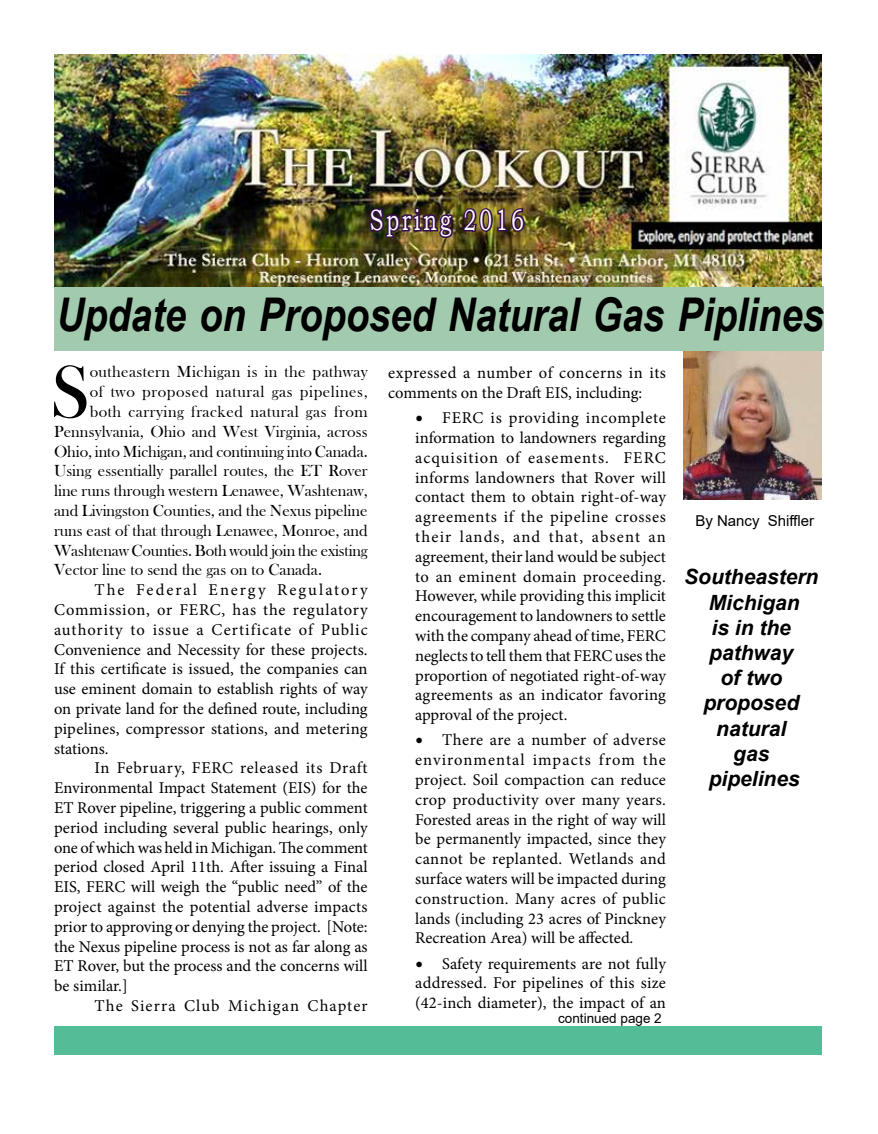
<style>
.page{position:relative;width:878px;height:1134px;background:#fff}
.page>*{position:absolute;margin:0;border:0;box-sizing:border-box;transform-origin:0 0}
.t1{font:75.9px "Bask Old Face";color:#000}
.t2{font:italic 700 46.5px "Arial Narrow";color:#000}
.t3{font:29.25px "Bookman Old Style";letter-spacing:.15em;color:#fff;scale:.7 1}
.t4{font:italic 700 21px/25.2px "Arial";color:#000;text-align:center}
.t5{font:16.5px/19.8px "Minion Pro";letter-spacing:.005em;color:#000;text-align:justify}
.t6{font:16.5px "Bask Old Face";color:#000}
.t7{font:16.5px "Bask Old Face";letter-spacing:.025em;color:#000}
.t8{font:16.5px "Bask Old Face";letter-spacing:.035em;color:#000}
.t9{font:16.5px "Bask Old Face";letter-spacing:.03em;color:#000}
.t10{font:16.5px "Minion Pro";letter-spacing:.07em;color:#000}
.t11{font:15px "Arial";color:#000}
.t12{font:13.5px "Arial";color:#000}
.s1{font-size:21px}
</style>
<div class="page">
<div style="left:54px;top:286px;width:770px;height:65px;background:#a2caae"></div>
<div style="left:54px;top:1027px;width:767px;height:28px;background:#54bc97"></div>
<img style="left:54px;top:54px;width:767px;height:232px">
<img style="left:367px;top:189px;width:159px;height:51px">
<img style="left:683px;top:351px;width:138px;height:149px">
<h3 class="t3" style="left:370px;top:201px;width:221px">Spring 2016</h3>
<h2 class="t2" style="left:57px;top:279px;width:768px">Update on Proposed Natural Gas Piplines</h2>
<h1 class="t1" style="left:50px;top:350px;width:41px">S</h1>
<p class="t7" style="left:90px;top:363px;width:279px">outheastern Michigan is in the pathway</p>
<p class="t8" style="left:90px;top:383px;width:279px">of two proposed natural gas pipelines,</p>
<p class="t9" style="left:90px;top:403px;width:279px">both carrying fracked natural gas from</p>
<p class="t6" style="left:54px;top:422px;width:315px">Pennsylvania, Ohio and West Virginia, across</p>
<p class="t6" style="left:54px;top:442px;width:315px">Ohio, into Michigan, and continuing into Canada.</p>
<p class="t6" style="left:54px;top:462px;width:315px">Using essentially parallel routes, the ET Rover</p>
<p class="t6" style="left:54px;top:482px;width:315px">line runs through western Lenawee, Washtenaw,</p>
<p class="t6" style="left:54px;top:502px;width:315px">and Livingston Counties, and the Nexus pipeline</p>
<p class="t6" style="left:54px;top:521px;width:315px">runs east of that through Lenawee, Monroe, and</p>
<p class="t6" style="left:54px;top:541px;width:315px">Washtenaw Counties. Both would join the existing</p>
<p class="t6" style="left:54px;top:561px;width:269px">Vector line to send the gas on to Canada.</p>
<p class="t5" style="left:54px;top:580px;width:315px;text-indent:41px">The Federal Energy Regulatory Commission, or FERC, has the regulatory authority to issue a Certificate of Public Convenience and Necessity for these projects.<br>If this certificate is issued, the companies can use eminent domain to establish rights of way on private land for the defined route, including pipelines, compressor stations, and metering stations.</p>
<p class="t5" style="left:54px;top:758px;width:315px;text-indent:41px">In February, FERC released its Draft Environmental Impact Statement (EIS) for the ET Rover pipeline, triggering a public comment period including several public hearings, only one of which was held in Michigan. The comment period closed April 11th. After issuing a Final EIS, FERC will weigh the “public need” of the project against the potential adverse impacts prior to approving or denying the project. [Note: the Nexus pipeline process is not as far along as ET Rover, but the process and the concerns will be similar.]</p>
<p class="t10" style="left:95px;top:995px;width:275px">The Sierra Club Michigan Chapter</p>
<p class="t5" style="left:388px;top:363px;width:279px">expressed a number of concerns in its comments on the Draft EIS, including:</p>
<p class="t5" style="left:415px;top:408px;width:252px"><span class="s1">•</span> FERC is providing incomplete information to landowners regarding acquisition of easements. FERC informs landowners that Rover will contact them to obtain right-of-way agreements if the pipeline crosses their lands, and that, absent an agreement, their land would be subject to an eminent domain proceeding.<br>However, while providing this implicit encouragement to landowners to settle with the company ahead of time, FERC neglects to tell them that FERC uses the proportion of negotiated right-of-way agreements as an indicator favoring approval of the project.</p>
<p class="t5" style="left:415px;top:730px;width:252px"><span class="s1">•</span> There are a number of adverse environmental impacts from the project. Soil compaction can reduce crop productivity over many years.<br>Forested areas in the right of way will be permanently impacted, since they cannot be replanted. Wetlands and surface waters will be impacted during construction. Many acres of public lands (including 23 acres of Pinckney Recreation Area) will be affected.</p>
<p class="t5" style="left:415px;top:953px;width:252px"><span class="s1">•</span> Safety requirements are not fully addressed. For pipelines of this size (42-inch diameter), the impact of an</p>
<p class="t12" style="left:558px;top:1009px;width:105px">continued page 2</p>
<p class="t11" style="left:695px;top:510px;width:120px">By Nancy Shiffler</p>
<p class="t4" style="left:684px;top:565px;width:136px">Southeastern<br>Michigan<br>is in the pathway<br>of two proposed natural<br>gas<br>pipelines</p>
</div>
